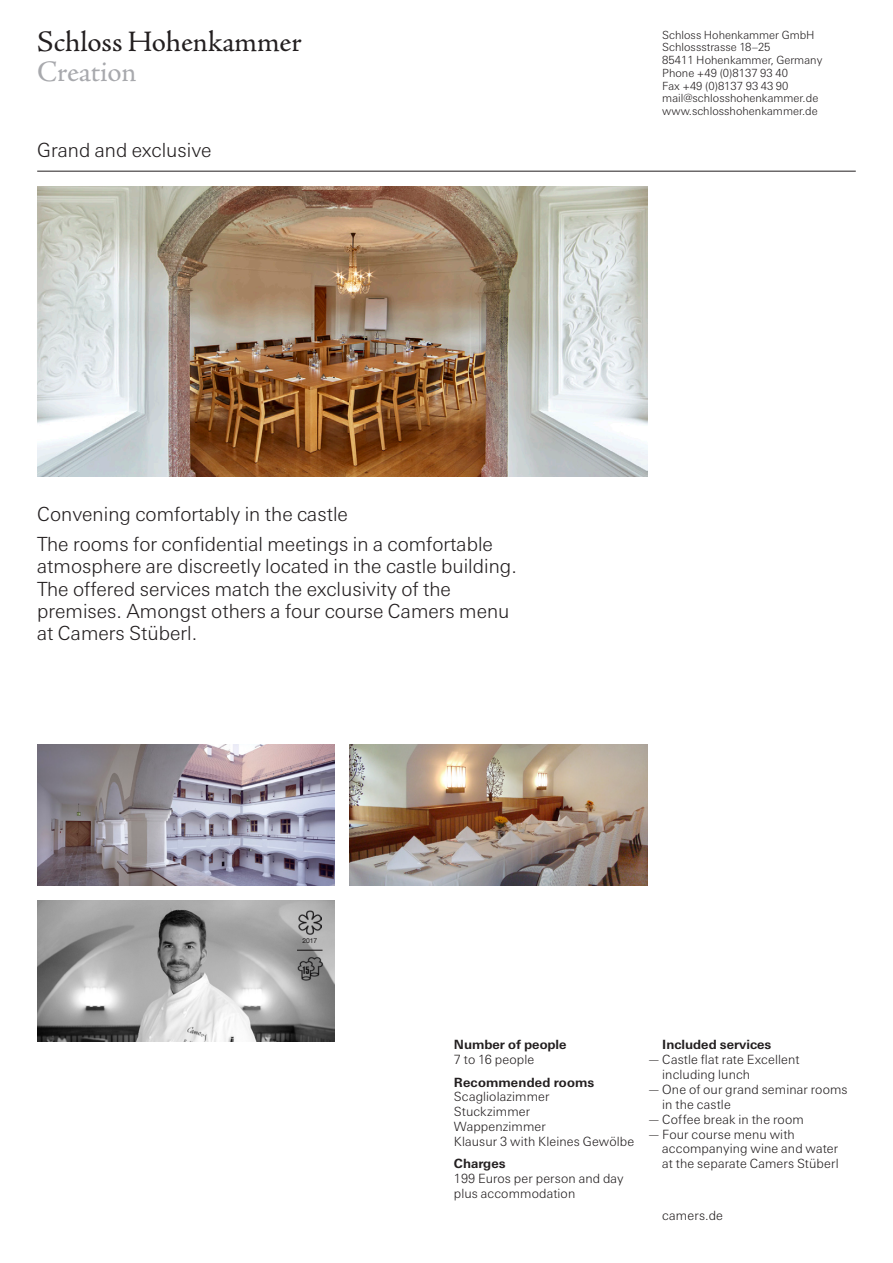
<style>
.page{position:relative;width:893px;height:1263px;background:#fff}
.page>*{position:absolute;margin:0;border:0;box-sizing:border-box;transform-origin:0 0}
.SH_Jenson_7_mm{font:29.7px/29.7px "Adobe Jenson Pro";letter-spacing:-.005em;color:#231f20}
.SH_Univers_5_25{font:300 19.5px/22.4px "Linotype Univers Basic";color:#231f20}
.SH_Univers_3_5{font:300 12.75px/14.9px "Linotype Univers Basic";letter-spacing:.01em;color:#231f20}
.SH_Univers_3_5-2{font:700 12.75px/14.9px "Linotype Univers Basic";color:#231f20}
.t1{font:300 11.25px/12.8px "Linotype Univers Basic";color:#231f20}
.t2{font:6.75px "Helvetica Neue";color:#231f20}
.s1{color:#a8a9ad}
.s2{font-weight:300}
.s3{font-weight:700}
</style>
<div class="page">
<img style="left:37px;top:900px;width:298px;height:142px">
<img style="left:350px;top:744px;width:297px;height:141px">
<img style="left:37px;top:744px;width:298px;height:141px">
<img style="left:37px;top:186px;width:610px;height:290px">
<hr style="left:37px;top:171px;width:819px;height:1px;background:#231f20">
<img style="left:298px;top:910px;width:23px;height:25px">
<img style="left:296px;top:957px;width:27px;height:23px">
<svg style="left:297px;top:950px;width:26px;height:1px"></svg>
<p class="SH_Jenson_7_mm" style="left:37px;top:28px;width:266px">Schloss Hohenkammer<br><span class="s1">Creation</span></p>
<p class="SH_Univers_5_25" style="left:37px;top:138px;width:176px">Grand and exclusive</p>
<p class="t1" style="left:662px;top:28px;width:162px">Schloss Hohenkammer GmbH<br>Schlossstrasse 18–25<br>85411 Hohenkammer, Germany<br>Phone +49 (0)8137 93 40<br>Fax +49 (0)8137 93 43 90 mail@schlosshohenkammer.de www.schlosshohenkammer.de</p>
<p class="SH_Univers_5_25" style="left:37px;top:503px;width:312px">Convening comfortably in the castle</p>
<p class="SH_Univers_5_25" style="left:37px;top:533px;width:481px">The rooms for confidential meetings in a comfortable atmosphere are discreetly located in the castle building.<br>The offered services match the exclusivity of the premises. Amongst others a four course Camers menu at Camers Stüberl.</p>
<p class="t2" style="left:302px;top:936px;width:16px">2017</p>
<p class="SH_Univers_3_5-2" style="left:454px;top:1037px;width:114px">Number of people<br><span class="s2">7 to 16 people</span></p>
<p class="SH_Univers_3_5" style="left:454px;top:1074px;width:182px"><span class="s3">Recommended rooms<br></span>Scagliolazimmer<br>Stuckzimmer<br>Wappenzimmer<br>Klausur 3 with Kleines Gewölbe</p>
<p class="SH_Univers_3_5" style="left:454px;top:1156px;width:171px"><span class="s3">Charges<br></span>199 Euros per person and day plus accommodation</p>
<p class="SH_Univers_3_5-2" style="left:662px;top:1037px;width:111px">Included services</p>
<p class="SH_Univers_3_5" style="left:647px;top:1052px;width:154px">—Castle flat rate Excellent</p>
<p class="SH_Univers_3_5" style="left:662px;top:1067px;width:89px">including lunch</p>
<p class="SH_Univers_3_5" style="left:647px;top:1082px;width:202px">—One of our grand seminar rooms</p>
<p class="SH_Univers_3_5" style="left:662px;top:1097px;width:70px">in the castle</p>
<p class="SH_Univers_3_5" style="left:647px;top:1112px;width:158px">—Coffee break in the room</p>
<p class="SH_Univers_3_5" style="left:647px;top:1126px;width:149px">—Four course menu with</p>
<p class="SH_Univers_3_5" style="left:662px;top:1141px;width:177px">accompanying wine and water</p>
<p class="SH_Univers_3_5" style="left:662px;top:1156px;width:178px">at the separate Camers Stüberl</p>
<p class="SH_Univers_3_5" style="left:662px;top:1208px;width:62px">camers.de</p>
</div>
